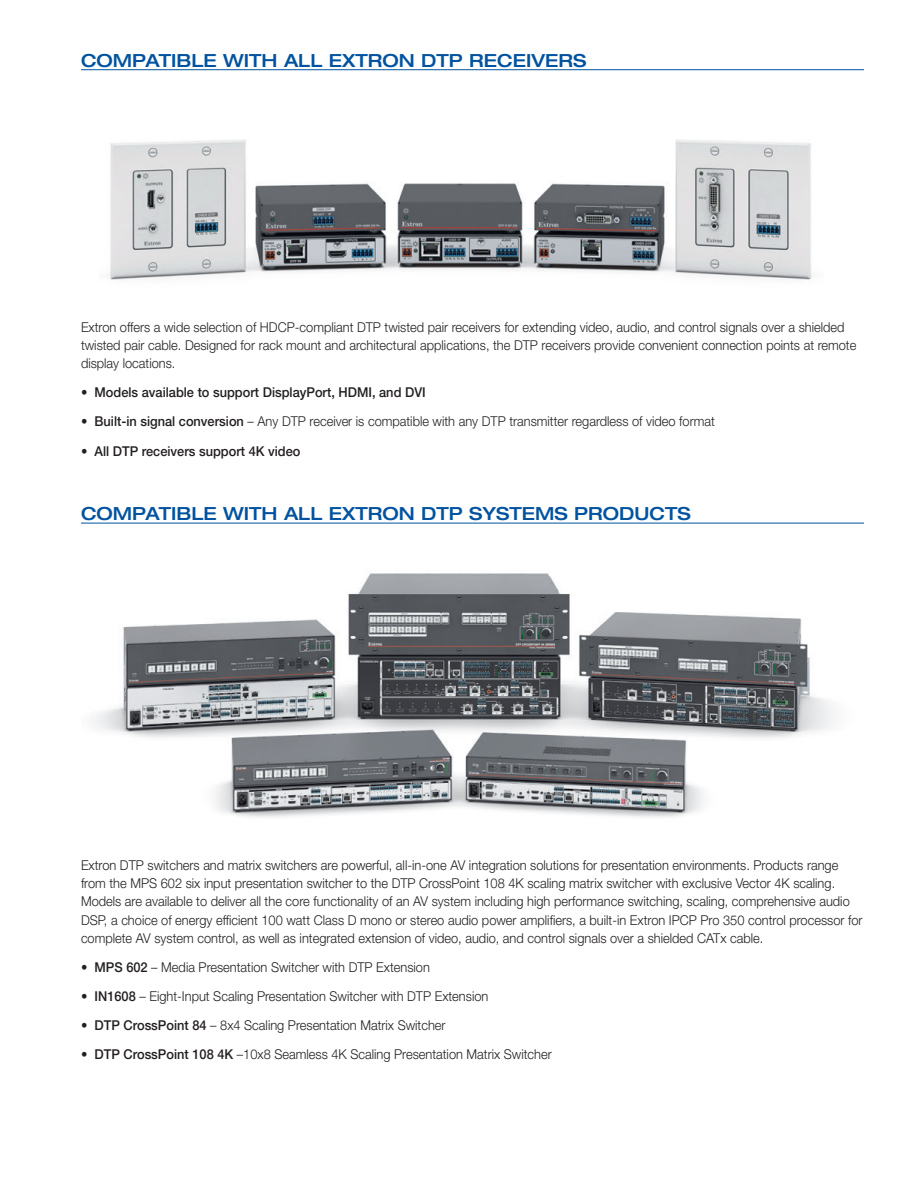
<style>
.page{position:relative;width:918px;height:1188px;background:#fff}
.page>*{position:absolute;margin:0;border:0;box-sizing:border-box;transform-origin:0 0}
.t1{font:500 expanded 18px "Helvetica Neue LT Std";color:#0153a0}
.t2{font:300 13.5px/18.3px "Helvetica Neue LT Std";color:#231f20;scale:.95 1}
.t3{font:500 13.5px "Helvetica Neue LT Std";color:#231f20;scale:.95 1}
.s1{font-weight:300}
.s2{font-weight:500}
</style>
<div class="page">
<hr style="left:81px;top:69px;width:783px;height:1px;background:#0153a0">
<img style="left:93px;top:573px;width:742px;height:245px">
<img style="left:108px;top:139px;width:706px;height:141px">
<hr style="left:81px;top:523px;width:783px;height:1px;background:#0153a0">
<h1 class="t1" style="left:81px;top:49px;width:507px">COMPATIBLE WITH ALL EXTRON DTP RECEIVERS</h1>
<p class="t2" style="left:81px;top:317px;width:818px">Extron offers a wide selection of HDCP-compliant DTP twisted pair receivers for extending video, audio, and control signals over a shielded twisted pair cable. Designed for rack mount and architectural applications, the DTP receivers provide convenient connection points at remote display locations.</p>
<p class="t3" style="left:81px;top:385px;width:364px"><span class="s1">•</span> Models available to support DisplayPort, HDMI, and DVI</p>
<p class="t2" style="left:81px;top:412px;width:669px">• <span class="s2">Built-in signal conversion</span> – Any DTP receiver is compatible with any DTP transmitter regardless of video format</p>
<p class="t3" style="left:81px;top:443px;width:233px"><span class="s1">•</span> All DTP receivers support 4K video</p>
<h1 class="t1" style="left:81px;top:503px;width:611px">COMPATIBLE WITH ALL EXTRON DTP SYSTEMS PRODUCTS</h1>
<p class="t2" style="left:81px;top:856px;width:824px">Extron DTP switchers and matrix switchers are powerful, all-in-one AV integration solutions for presentation environments. Products range from the MPS 602 six input presentation switcher to the DTP CrossPoint 108 4K scaling matrix switcher with exclusive Vector 4K scaling.<br>Models are available to deliver all the core functionality of an AV system including high performance switching, scaling, comprehensive audio DSP, a choice of energy efficient 100 watt Class D mono or stereo audio power amplifiers, a built-in Extron IPCP Pro 350 control processor for complete AV system control, as well as integrated extension of video, audio, and control signals over a shielded CATx cable.</p>
<p class="t2" style="left:81px;top:958px;width:369px">• <span class="s2">MPS 602</span> – Media Presentation Switcher with DTP Extension</p>
<p class="t2" style="left:81px;top:987px;width:430px">• <span class="s2">IN1608</span> – Eight-Input Scaling Presentation Switcher with DTP Extension</p>
<p class="t2" style="left:81px;top:1016px;width:385px">• <span class="s2">DTP CrossPoint 84</span> – 8x4 Scaling Presentation Matrix Switcher</p>
<p class="t2" style="left:81px;top:1045px;width:497px">• <span class="s2">DTP CrossPoint 108 4K</span> –10x8 Seamless 4K Scaling Presentation Matrix Switcher</p>
</div>
